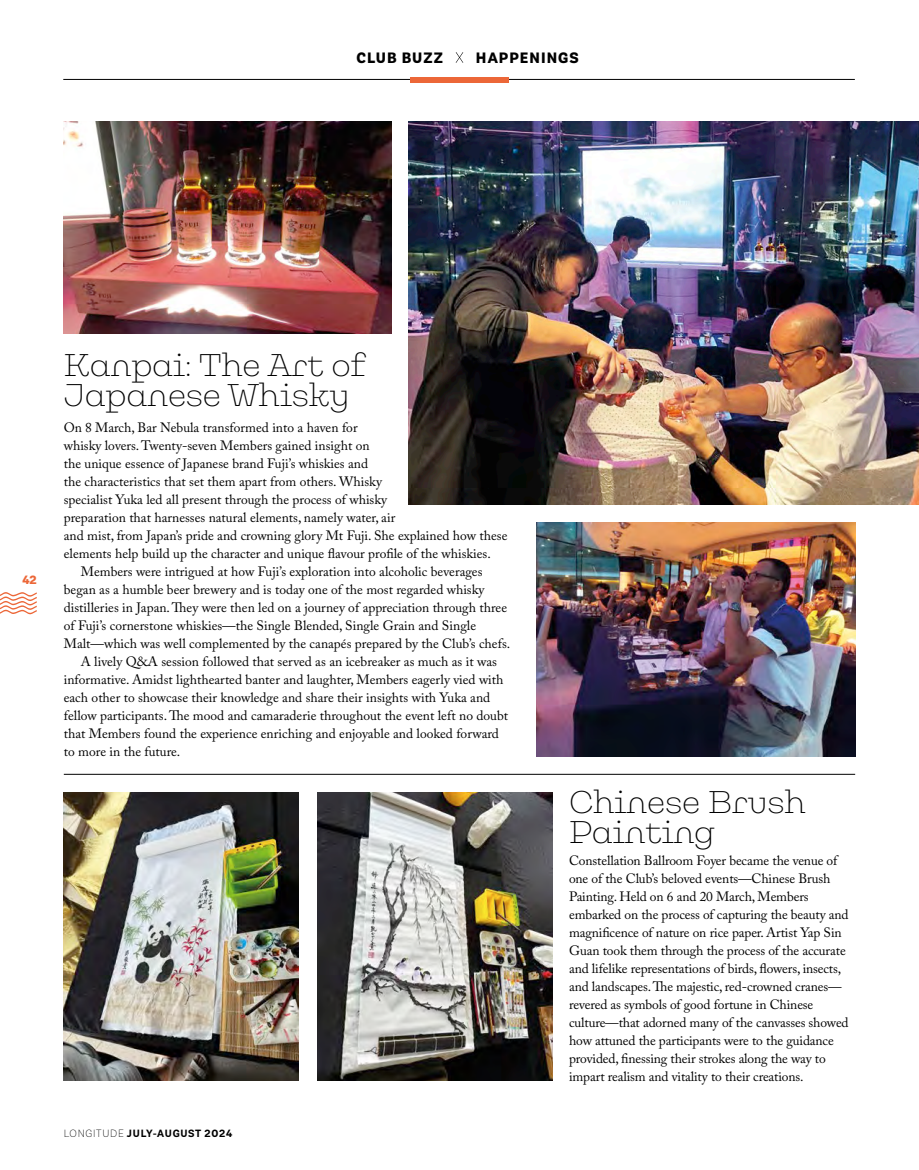
<style>
.page{position:relative;width:919px;height:1170px;background:#fff}
.page>*{position:absolute;margin:0;border:0;box-sizing:border-box;transform-origin:0 0}
.t1{font:200 30px/30px "Galeria Alt";letter-spacing:-.01em;color:#000}
.t2{font:900 15px "Andes Neue Alt 1";letter-spacing:.07em;color:#000}
.t3{font:13.5px/18px "Adobe Caslon Pro";color:#000}
.t4{font:900 12px "Andes Neue Alt 2";color:#ec6738}
.t5{font:700 10.5px "Andes Neue Alt 2";letter-spacing:.07em;color:#000}
.s1{font-weight:200}
</style>
<div class="page">
<svg style="left:0;top:592px;width:37px;height:23px"></svg>
<hr style="left:63px;top:79px;width:791px;height:1px;background:#000">
<svg style="left:455px;top:52px;width:8px;height:11px"></svg>
<div style="left:410px;top:77px;width:98px;height:5px;background:#ec6738"></div>
<hr style="left:64px;top:774px;width:791px;height:1px;background:#000">
<img style="left:64px;top:121px;width:327px;height:213px">
<img style="left:409px;top:121px;width:509px;height:383px">
<img style="left:536px;top:522px;width:319px;height:234px">
<img style="left:64px;top:792px;width:234px;height:288px">
<img style="left:317px;top:792px;width:235px;height:288px">
<p class="t2" style="left:356px;top:47px;width:88px">CLUB BUZZ</p>
<p class="t2" style="left:476px;top:47px;width:104px">HAPPENINGS</p>
<p class="t4" style="left:22px;top:571px;width:16px">42</p>
<h1 class="t1" style="left:64px;top:350px;width:304px">Kanpai: The Art of<br>Japanese Whisky</h1>
<p class="t3" style="left:64px;top:418px;width:295px">On 8 March, Bar Nebula transformed into a haven for</p>
<p class="t3" style="left:64px;top:436px;width:307px">whisky lovers. Twenty-seven Members gained insight on</p>
<p class="t3" style="left:64px;top:454px;width:306px">the unique essence of Japanese brand Fuji’s whiskies and</p>
<p class="t3" style="left:64px;top:472px;width:319px">the characteristics that set them apart from others. Whisky</p>
<p class="t3" style="left:64px;top:490px;width:324px">specialist Yuka led all present through the process of whisky</p>
<p class="t3" style="left:64px;top:508px;width:333px">preparation that harnesses natural elements, namely water, air</p>
<p class="t3" style="left:64px;top:526px;width:445px">and mist, from Japan’s pride and crowning glory Mt Fuji. She explained how these</p>
<p class="t3" style="left:64px;top:544px;width:428px">elements help build up the character and unique flavour profile of the whiskies.</p>
<p class="t3" style="left:81px;top:562px;width:403px">Members were intrigued at how Fuji’s exploration into alcoholic beverages</p>
<p class="t3" style="left:64px;top:580px;width:422px">began as a humble beer brewery and is today one of the most regarded whisky</p>
<p class="t3" style="left:64px;top:598px;width:445px">distilleries in Japan. They were then led on a journey of appreciation through three</p>
<p class="t3" style="left:64px;top:616px;width:414px">of Fuji’s cornerstone whiskies—the Single Blended, Single Grain and Single</p>
<p class="t3" style="left:64px;top:634px;width:448px">Malt—which was well complemented by the canapés prepared by the Club’s chefs.</p>
<p class="t3" style="left:81px;top:652px;width:417px">A lively Q&amp;A session followed that served as an icebreaker as much as it was</p>
<p class="t3" style="left:64px;top:670px;width:441px">informative. Amidst lighthearted banter and laughter, Members eagerly vied with</p>
<p class="t3" style="left:64px;top:688px;width:428px">each other to showcase their knowledge and share their insights with Yuka and</p>
<p class="t3" style="left:64px;top:706px;width:446px">fellow participants. The mood and camaraderie throughout the event left no doubt</p>
<p class="t3" style="left:64px;top:724px;width:436px">that Members found the experience enriching and enjoyable and looked forward</p>
<p class="t3" style="left:64px;top:742px;width:118px">to more in the future.</p>
<p class="t5" style="left:64px;top:1125px;width:170px"><span class="s1">LONGITUDE</span> JULY-AUGUST 2024</p>
<h1 class="t1" style="left:569px;top:786px;width:238px">Chinese Brush<br>Painting</h1>
<p class="t3" style="left:569px;top:850px;width:281px">Constellation Ballroom Foyer became the venue of one of the Club’s beloved events—Chinese Brush Painting. Held on 6 and 20 March, Members embarked on the process of capturing the beauty and magnificence of nature on rice paper. Artist Yap Sin Guan took them through the process of the accurate and lifelike representations of birds, flowers, insects, and landscapes. The majestic, red-crowned cranes— revered as symbols of good fortune in Chinese culture—that adorned many of the canvasses showed how attuned the participants were to the guidance provided, finessing their strokes along the way to impart realism and vitality to their creations.</p>
</div>
